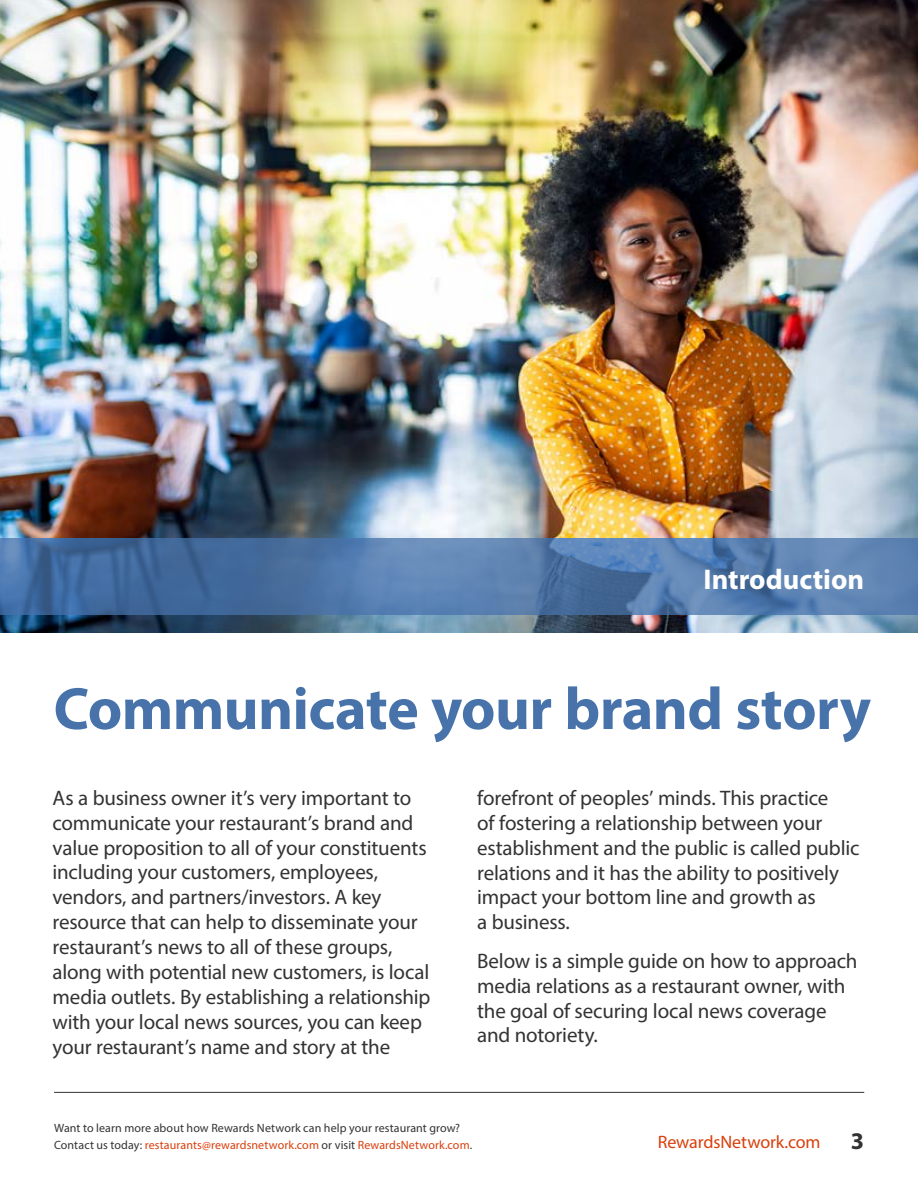
<style>
.page{position:relative;width:918px;height:1188px;background:#fff}
.page>*{position:absolute;margin:0;border:0;box-sizing:border-box;transform-origin:0 0}
.t1{font:700 60px "Myriad Pro";letter-spacing:-.01em;color:#4773aa}
.t2{font:700 28.5px "Myriad Pro";color:#fff}
.t3{font:700 24px "Myriad Pro";color:#333}
.t4{font:21px/24.9px "Myriad Pro";letter-spacing:-.01em;color:#333}
.t5{font:18px "Myriad Pro";letter-spacing:-.005em;color:#d93f0c}
.t6{font:12px/17.2px "Myriad Pro";letter-spacing:.005em;color:#333}
.s1{color:#d93f0c}
</style>
<div class="page">
<hr style="left:54px;top:1092px;width:810px;height:1px;background:#333">
<img style="left:0;top:0;width:918px;height:633px">
<svg style="left:0;top:538px;width:918px;height:77px;background:#5077a8"></svg>
<h2 class="t2" style="left:704px;top:560px;width:162px">Introduction</h2>
<h1 class="t1" style="left:54px;top:670px;width:819px">Communicate your brand story</h1>
<p class="t4" style="left:52px;top:785px;width:379px">As a business owner it’s very important to communicate your restaurant’s brand and value proposition to all of your constituents including your customers, employees, vendors, and partners/investors. A key resource that can help to disseminate your restaurant’s news to all of these groups, along with potential new customers, is local media outlets. By establishing a relationship with your local news sources, you can keep your restaurant’s name and story at the</p>
<p class="t4" style="left:477px;top:785px;width:384px">forefront of peoples’ minds. This practice<br>of fostering a relationship between your establishment and the public is called public relations and it has the ability to positively impact your bottom line and growth as<br>a business.</p>
<p class="t4" style="left:477px;top:948px;width:382px">Below is a simple guide on how to approach media relations as a restaurant owner, with the goal of securing local news coverage and notoriety.</p>
<p class="t6" style="left:54px;top:1119px;width:420px">Want to learn more about how Rewards Network can help your restaurant grow?<br>Contact us today: <span class="s1">restaurants@rewardsnetwork.com</span> or visit <span class="s1">RewardsNetwork.com</span>.</p>
<p class="t5" style="left:658px;top:1131px;width:164px">RewardsNetwork.com</p>
<p class="t3" style="left:851px;top:1125px;width:15px">3</p>
</div>
